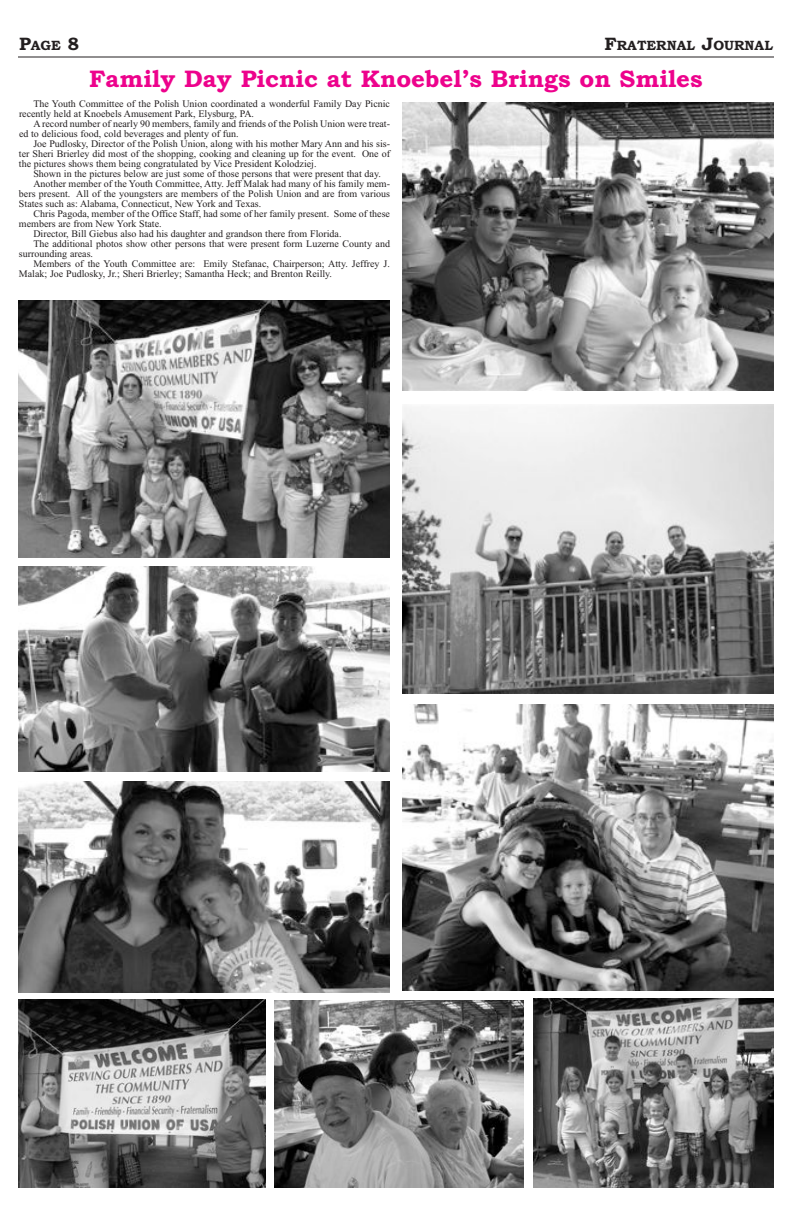
<style>
.page{position:relative;width:792px;height:1224px;background:#fff}
.page>*{position:absolute;margin:0;border:0;box-sizing:border-box;transform-origin:0 0}
.t1{font:700 24px "Bookman Old Style";color:#ed028c}
.t2{font:700 13.5px "Bookman Old Style";color:#231f20}
.t3{font:10px/10px "Times New Roman";color:#231f20}
.s1{font-size:18px}
</style>
<div class="page">
<hr style="left:18px;top:56px;width:756px;height:2px;background:#231f20">
<img style="left:18px;top:782px;width:372px;height:211px">
<img style="left:402px;top:102px;width:372px;height:289px">
<img style="left:18px;top:300px;width:372px;height:258px">
<img style="left:18px;top:566px;width:372px;height:206px">
<img style="left:402px;top:405px;width:372px;height:288px">
<img style="left:402px;top:704px;width:372px;height:286px">
<img style="left:18px;top:999px;width:248px;height:189px">
<img style="left:274px;top:1000px;width:250px;height:188px">
<img style="left:533px;top:998px;width:241px;height:190px">
<h2 class="t2" style="left:19px;top:37px;width:62px"><span class="s1">P</span>AGE <span class="s1">8</span></h2>
<h2 class="t2" style="left:605px;top:37px;width:170px"><span class="s1">F</span>RATERNAL <span class="s1">J</span>OURNAL</h2>
<h1 class="t1" style="left:89px;top:65px;width:615px">Family Day Picnic at Knoebel’s Brings on Smiles</h1>
<p class="t3" style="left:19px;top:98px;width:373px;text-indent:14px">The Youth Committee of the Polish Union coordinated a wonderful Family Day Picnic recently held at Knoebels Amusement Park, Elysburg, PA.</p>
<p class="t3" style="left:19px;top:118px;width:373px;text-indent:14px">A record number of nearly 90 members, family and friends of the Polish Union were treat&shy;ed to delicious food, cold beverages and plenty of fun.</p>
<p class="t3" style="left:19px;top:138px;width:373px;text-align:justify;text-indent:14px">Joe Pudlosky, Director of the Polish Union, along with his mother Mary Ann and his sis&shy;ter Sheri Brierley did most of the shopping, cooking and cleaning up for the event. One of the pictures shows them being congratulated by Vice President Kolodziej.</p>
<p class="t3" style="left:33px;top:168px;width:349px">Shown in the pictures below are just some of those persons that were present that day.</p>
<p class="t3" style="left:33px;top:178px;width:358px">Another member of the Youth Committee, Atty. Jeff Malak had many of his family mem-</p>
<p class="t3" style="left:19px;top:188px;width:373px">bers present. All of the youngsters are members of the Polish Union and are from various</p>
<p class="t3" style="left:19px;top:198px;width:244px">States such as: Alabama, Connecticut, New York and Texas.</p>
<p class="t3" style="left:33px;top:208px;width:358px">Chris Pagoda, member of the Office Staff, had some of her family present. Some of these</p>
<p class="t3" style="left:19px;top:218px;width:144px">members are from New York State.</p>
<p class="t3" style="left:33px;top:228px;width:310px">Director, Bill Giebus also had his daughter and grandson there from Florida.</p>
<p class="t3" style="left:33px;top:238px;width:358px">The additional photos show other persons that were present form Luzerne County and</p>
<p class="t3" style="left:19px;top:248px;width:76px">surrounding areas.</p>
<p class="t3" style="left:33px;top:258px;width:358px">Members of the Youth Committee are: Emily Stefanac, Chairperson; Atty. Jeffrey J.</p>
<p class="t3" style="left:19px;top:268px;width:315px">Malak; Joe Pudlosky, Jr.; Sheri Brierley; Samantha Heck; and Brenton Reilly.</p>
</div>
